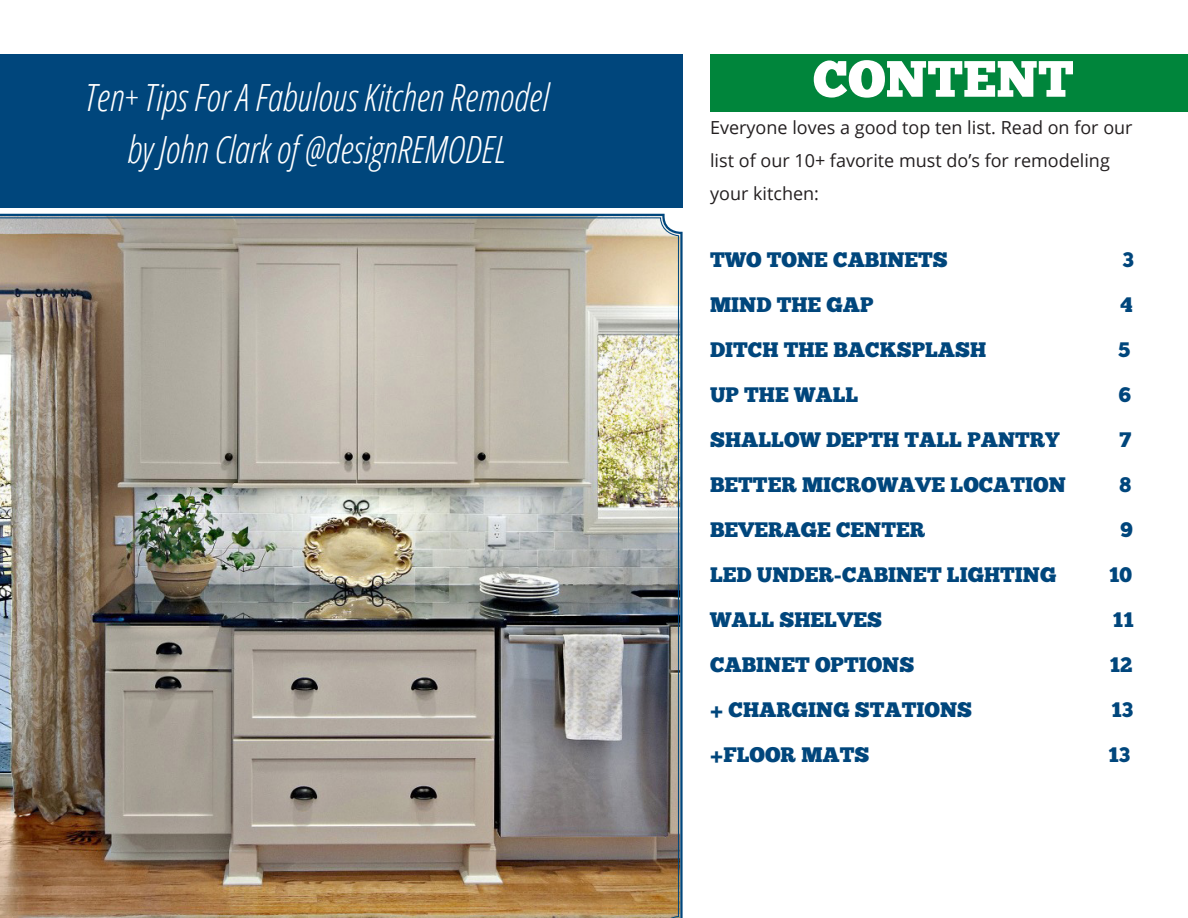
<style>
.page{position:relative;width:1188px;height:918px;background:#fff}
.page>*{position:absolute;margin:0;border:0;box-sizing:border-box;transform-origin:0 0}
.t1{font:51px "Chunk Five";color:#fff}
.t2{font:italic 300 condensed 37.5px "Open Sans";color:#fff}
.Headers{font:21px "Chunk Five";color:#00467c}
.t3{font:18px/33px "Open Sans";color:#231f20}
</style>
<div class="page">
<div style="left:710px;top:54px;width:478px;height:58px;background:#00853b"></div>
<img style="left:0;top:217px;width:679px;height:701px">
<div style="left:0;top:54px;width:683px;height:153px;background:#00467c"></div>
<p class="t2" style="left:85px;top:72px;width:465px">Ten+ Tips For A Fabulous Kitchen Remodel</p>
<p class="t2" style="left:127px;top:124px;width:381px">by John Clark of @designREMODEL</p>
<p class="t1" style="left:813px;top:49px;width:262px">CONTENT</p>
<p class="t3" style="left:710px;top:111px;width:424px">Everyone loves a good top ten list. Read on for our list of our 10+ favorite must do’s for remodeling your kitchen:</p>
<p class="Headers" style="left:710px;top:248px;width:239px">TWO TONE CABINETS</p>
<p class="Headers" style="left:1123px;top:248px;width:13px">3</p>
<p class="Headers" style="left:710px;top:293px;width:165px">MIND THE GAP</p>
<p class="Headers" style="left:1120px;top:293px;width:14px">4</p>
<p class="Headers" style="left:710px;top:338px;width:278px">DITCH THE BACKSPLASH</p>
<p class="Headers" style="left:1118px;top:338px;width:14px">5</p>
<p class="Headers" style="left:710px;top:383px;width:150px">UP THE WALL</p>
<p class="Headers" style="left:1119px;top:383px;width:14px">6</p>
<p class="Headers" style="left:710px;top:428px;width:351px">SHALLOW DEPTH TALL PANTRY</p>
<p class="Headers" style="left:1120px;top:428px;width:13px">7</p>
<p class="Headers" style="left:710px;top:473px;width:357px">BETTER MICROWAVE LOCATION</p>
<p class="Headers" style="left:1120px;top:473px;width:13px">8</p>
<p class="Headers" style="left:710px;top:518px;width:217px">BEVERAGE CENTER</p>
<p class="Headers" style="left:1120px;top:518px;width:14px">9</p>
<p class="Headers" style="left:710px;top:563px;width:348px">LED UNDER-CABINET LIGHTING</p>
<p class="Headers" style="left:1109px;top:563px;width:24px">10</p>
<p class="Headers" style="left:710px;top:608px;width:173px">WALL SHELVES</p>
<p class="Headers" style="left:1113px;top:608px;width:22px">11</p>
<p class="Headers" style="left:710px;top:653px;width:206px">CABINET OPTIONS</p>
<p class="Headers" style="left:1110px;top:653px;width:24px">12</p>
<p class="Headers" style="left:710px;top:698px;width:264px">+ CHARGING STATIONS</p>
<p class="Headers" style="left:1111px;top:698px;width:23px">13</p>
<p class="Headers" style="left:710px;top:743px;width:161px">+FLOOR MATS</p>
<p class="Headers" style="left:1108px;top:743px;width:23px">13</p>
</div>
